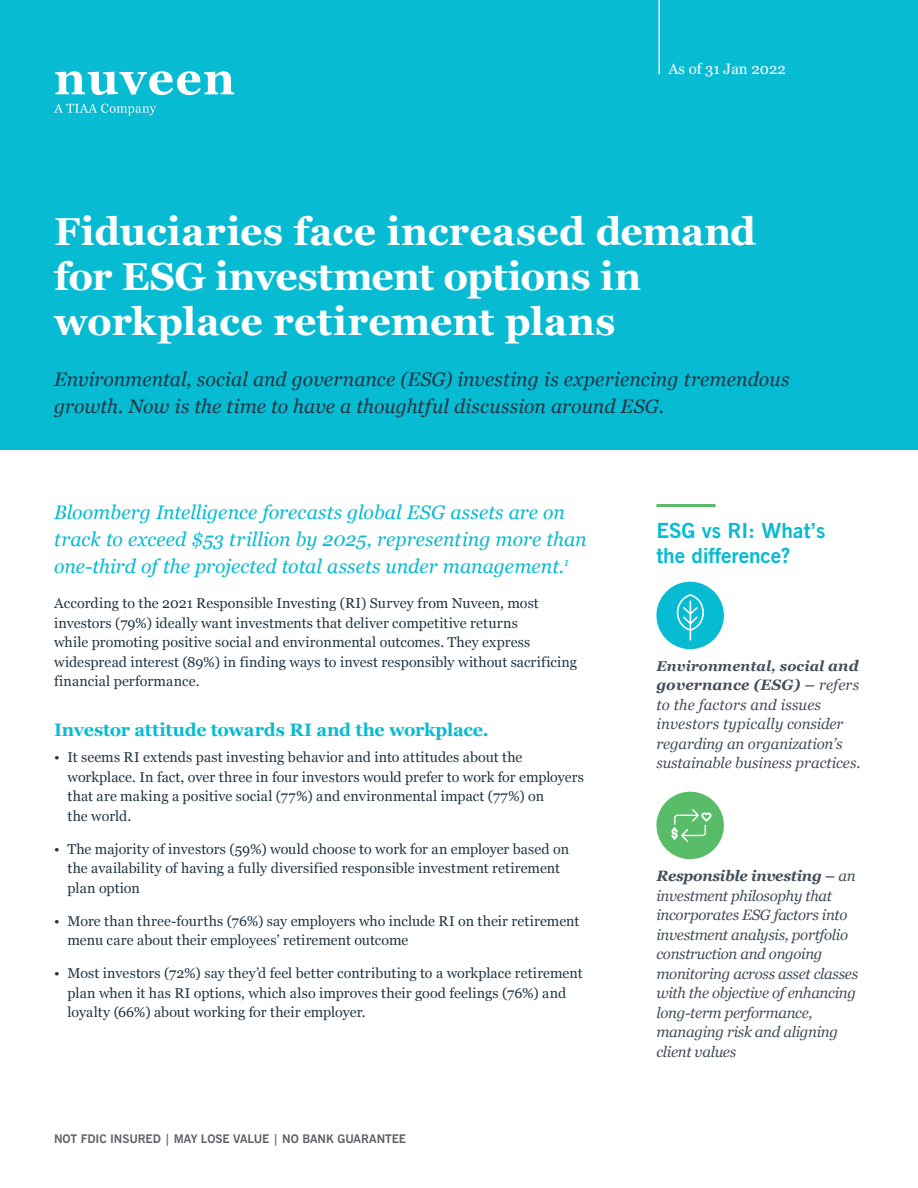
<style>
.page{position:relative;width:918px;height:1188px;background:#fff}
.page>*{position:absolute;margin:0;border:0;box-sizing:border-box;transform-origin:0 0}
.Headline{font:700 39px/45px "Georgia";letter-spacing:-.005em;color:#fff}
.Bio_Name{font:700 21px/25.5px "News Gothic BT";color:#07bbd3}
.Intro_Copy{font:italic 19.5px/27px "Georgia";color:#07bbd3}
.Intro_Copy-2{font:italic 19.5px/27px "Georgia";color:#233645}
.Subhead_14pt{font:700 18px "Georgia";letter-spacing:-.02em;color:#07bbd3}
.t1{font:italic 15px/19.5px "Georgia";letter-spacing:-.02em;color:#464f5c}
.t2{font:italic 15px/19.5px "Georgia";color:#464f5c}
.As_of_date{font:15px "Georgia";color:#fff}
.Body{font:14.25px/19.5px "Georgia";letter-spacing:.005em;color:#233645}
.t3{font:italic 700 14.25px "Georgia";letter-spacing:.01em;color:#464f5c}
.Not_May_No{font:700 12px "News Gothic BT";letter-spacing:-.01em;color:#5f6369}
.s1{font-size:15px}
.s2{font-weight:700}
</style>
<div class="page">
<div style="left:0;top:0;width:918px;height:450px;background:#07bbd3"></div>
<svg style="left:55px;top:71px;width:179px;height:24px"></svg>
<svg style="left:54px;top:104px;width:102px;height:11px"></svg>
<hr style="left:656px;top:504px;width:60px;height:3px;background:#59bc68">
<hr style="left:658px;top:0;width:2px;height:74px;background:#fff">
<svg style="left:656px;top:581px;width:68px;height:69px"></svg>
<svg style="left:656px;top:791px;width:68px;height:69px"></svg>
<p class="As_of_date" style="left:669px;top:58px;width:119px">As of 31 Jan 2022</p>
<p class="Headline" style="left:54px;top:207px;width:704px">Fiduciaries face increased demand for ESG investment options in workplace retirement plans</p>
<p class="Intro_Copy-2" style="left:54px;top:365px;width:737px">Environmental, social and governance (ESG) investing is experiencing tremendous growth. Now is the time to have a thoughtful discussion around ESG.</p>
<p class="Intro_Copy" style="left:54px;top:498px;width:534px">Bloomberg Intelligence forecasts global ESG assets are on track to exceed $53 trillion by 2025, representing more than one-third of the projected total assets under management.<sup>1</sup></p>
<p class="Body" style="left:54px;top:593px;width:525px">According to the 2021 Responsible Investing (RI) Survey from Nuveen, most investors (79%) ideally want investments that deliver competitive returns<br>while promoting positive social and environmental outcomes. They express widespread interest (89%) in finding ways to invest responsibly without sacrificing financial performance.</p>
<p class="Subhead_14pt" style="left:54px;top:716px;width:436px">Investor attitude towards RI and the workplace.</p>
<p class="Body" style="left:68px;top:747px;width:518px;text-indent:-14px">• It seems RI extends past investing behavior and into attitudes about the workplace. In fact, over three in four investors would prefer to work for employers that are making a positive social (77%) and environmental impact (77%) on<br>the world.</p>
<p class="Body" style="left:68px;top:838px;width:503px;text-indent:-14px">• The majority of investors (59%) would choose to work for an employer based on the availability of having a fully diversified responsible investment retirement plan option</p>
<p class="Body" style="left:68px;top:910px;width:513px;text-indent:-14px">• More than three-fourths (76%) say employers who include RI on their retirement menu care about their employees’ retirement outcome</p>
<p class="Body" style="left:68px;top:963px;width:517px;text-indent:-14px">• Most investors (72%) say they’d feel better contributing to a workplace retirement plan when it has RI options, which also improves their good feelings (76%) and loyalty (66%) about working for their employer.</p>
<p class="Not_May_No" style="left:54px;top:1132px;width:354px">NOT FDIC INSURED | MAY LOSE VALUE | NO BANK GUARANTEE</p>
<p class="Bio_Name" style="left:656px;top:517px;width:171px">ESG vs RI: What’s the difference?</p>
<p class="t3" style="left:656px;top:655px;width:204px">Environmental, social <span class="s1">and</span></p>
<p class="t2" style="left:656px;top:675px;width:206px"><span class="s2">governance (ESG) –</span> refers to the factors and issues investors typically consider regarding an organization’s sustainable business practices.</p>
<p class="t1" style="left:656px;top:866px;width:203px"><span class="s2">Responsible investing –</span> an investment philosophy that incorporates ESG factors into investment analysis, portfolio construction and ongoing monitoring across asset classes with the objective of enhancing long-term performance, managing risk and aligning client values</p>
</div>
